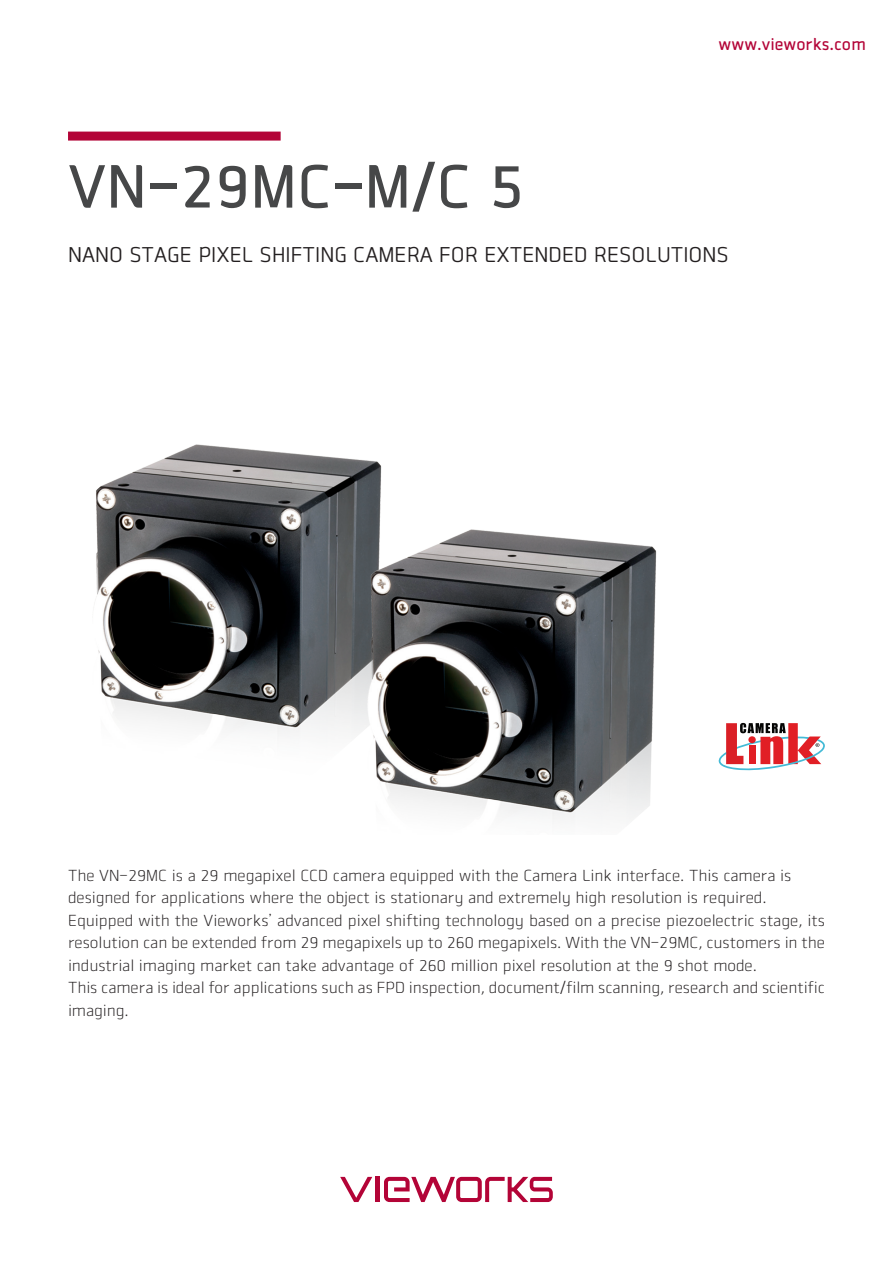
<style>
.page{position:relative;width:893px;height:1263px;background:#fff}
.page>*{position:absolute;margin:0;border:0;box-sizing:border-box;transform-origin:0 0}
.Main_Title{font:60px "Vieworks B";color:#464748}
.Title_Description{font:21px "Vieworks M";color:#231f20}
.t1{font:16.5px "Vieworks B";color:#b30437}
.Product_Description{font:15.75px/22.5px "Vieworks L";color:#231f20;text-align:justify}
</style>
<div class="page">
<div style="left:68px;top:132px;width:213px;height:9px;background:#b30437"></div>
<svg style="left:340px;top:1177px;width:32px;height:25px"></svg>
<hr style="left:375px;top:1177px;width:4px;height:25px;background:#b30437">
<svg style="left:384px;top:1177px;width:169px;height:25px"></svg>
<img style="left:96px;top:444px;width:286px;height:292px">
<img style="left:340px;top:510px;width:317px;height:310px">
<svg style="left:719px;top:723px;width:106px;height:47px"></svg>
<p class="t1" style="left:719px;top:34px;width:149px">www.vieworks.com</p>
<p class="Main_Title" style="left:68px;top:151px;width:458px">VN-29MC-M/C 5</p>
<p class="Title_Description" style="left:68px;top:242px;width:662px">NANO STAGE PIXEL SHIFTING CAMERA FOR EXTENDED RESOLUTIONS</p>
<p class="Product_Description" style="left:68px;top:864px;width:725px">The VN-29MC is a 29 megapixel CCD camera equipped with the Camera Link interface. This camera is</p>
<p class="Product_Description" style="left:68px;top:886px;width:700px">designed for applications where the object is stationary and extremely high resolution is required.</p>
<p class="Product_Description" style="left:68px;top:909px;width:758px">Equipped with the Vieworks’ advanced pixel shifting technology based on a precise piezoelectric stage, its resolution can be extended from 29 megapixels up to 260 megapixels. With the VN-29MC, customers in the industrial imaging market can take advantage of 260 million pixel resolution at the 9 shot mode.</p>
<p class="Product_Description" style="left:68px;top:976px;width:758px">This camera is ideal for applications such as FPD inspection, document/film scanning, research and scientific imaging.</p>
</div>
